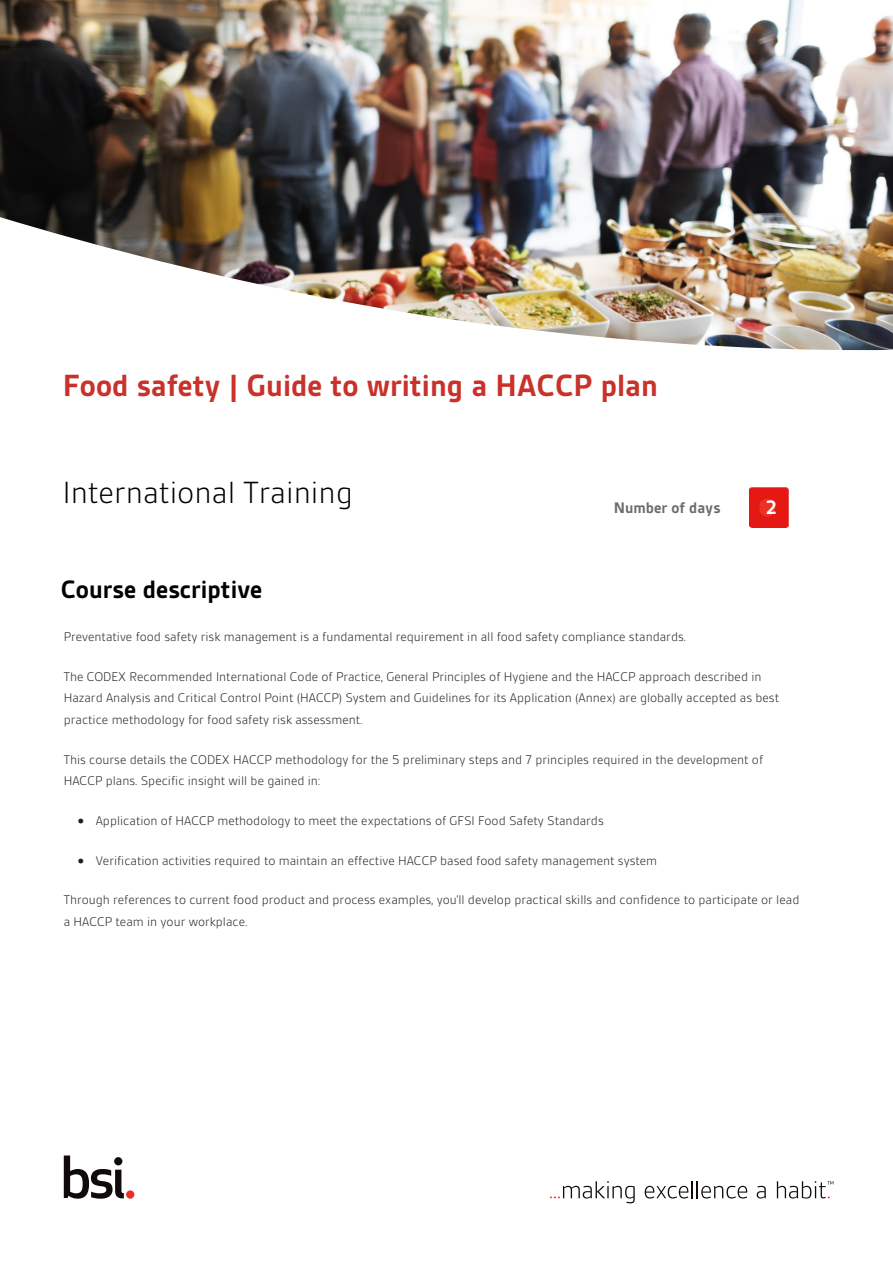
<style>
.page{position:relative;width:893px;height:1263px;background:#fff}
.page>*{position:absolute;margin:0;border:0;box-sizing:border-box;transform-origin:0 0}
.BSI_body_copy{font:700 33px "BSI Gesta";color:#c9312b}
.BSI_body_copy-2{font:300 33px "BSI Gesta";color:#000}
.t1{font:700 27px "BSI Gesta";color:#000}
.BSI_body_copy-3{font:700 21px "BSI Gesta";color:#fff}
.BSI_body_copy-4{font:700 16.5px "BSI Gesta";color:#6c6d70}
.BSI_body_copy-5{font:300 13.5px/21.8px "BSI Gesta";color:#231f20}
</style>
<div class="page">
<svg style="left:550px;top:1181px;width:85px;height:22px"></svg>
<svg style="left:645px;top:1181px;width:102px;height:17px"></svg>
<svg style="left:757px;top:1186px;width:9px;height:12px"></svg>
<svg style="left:777px;top:1181px;width:56px;height:17px"></svg>
<img style="left:0;top:0;width:893px;height:351px">
<svg style="left:64px;top:1155px;width:60px;height:44px"></svg>
<div style="left:126px;top:1190px;width:8px;height:9px;background:#ee2e22;border-radius:50%"></div>
<img style="left:750px;top:487px;width:39px;height:41px">
<div style="left:759px;top:499px;width:16px;height:18px;background:#ef3026;border-radius:8px"></div>
<p class="BSI_body_copy" style="left:63px;top:368px;width:597px">Food safety | Guide to writing a HACCP plan</p>
<p class="BSI_body_copy-2" style="left:63px;top:475px;width:291px">International Training</p>
<h2 class="t1" style="left:61px;top:576px;width:203px">Course descriptive</h2>
<p class="BSI_body_copy-4" style="left:614px;top:499px;width:108px">Number of days</p>
<p class="BSI_body_copy-3" style="left:765px;top:497px;width:13px">2</p>
<p class="BSI_body_copy-5" style="left:64px;top:626px;width:624px">Preventative food safety risk management is a fundamental requirement in all food safety compliance standards.</p>
<p class="BSI_body_copy-5" style="left:64px;top:665px;width:717px">The CODEX Recommended International Code of Practice, General Principles of Hygiene and the HACCP approach described in<br>Hazard Analysis and Critical Control Point (HACCP) System and Guidelines for its Application (Annex) are globally accepted as best practice methodology for food safety risk assessment.</p>
<p class="BSI_body_copy-5" style="left:64px;top:748px;width:701px">This course details the CODEX HACCP methodology for the 5 preliminary steps and 7 principles required in the development of<br>HACCP plans. Specific insight will be gained in:</p>
<p class="BSI_body_copy-5" style="left:78px;top:810px;width:528px">• Application of HACCP methodology to meet the expectations of GFSI Food Safety Standards</p>
<p class="BSI_body_copy-5" style="left:78px;top:849px;width:581px">• Verification activities required to maintain an effective HACCP based food safety management system</p>
<p class="BSI_body_copy-5" style="left:64px;top:889px;width:737px">Through references to current food product and process examples, you’ll develop practical skills and confidence to participate or lead a HACCP team in your workplace.</p>
</div>
